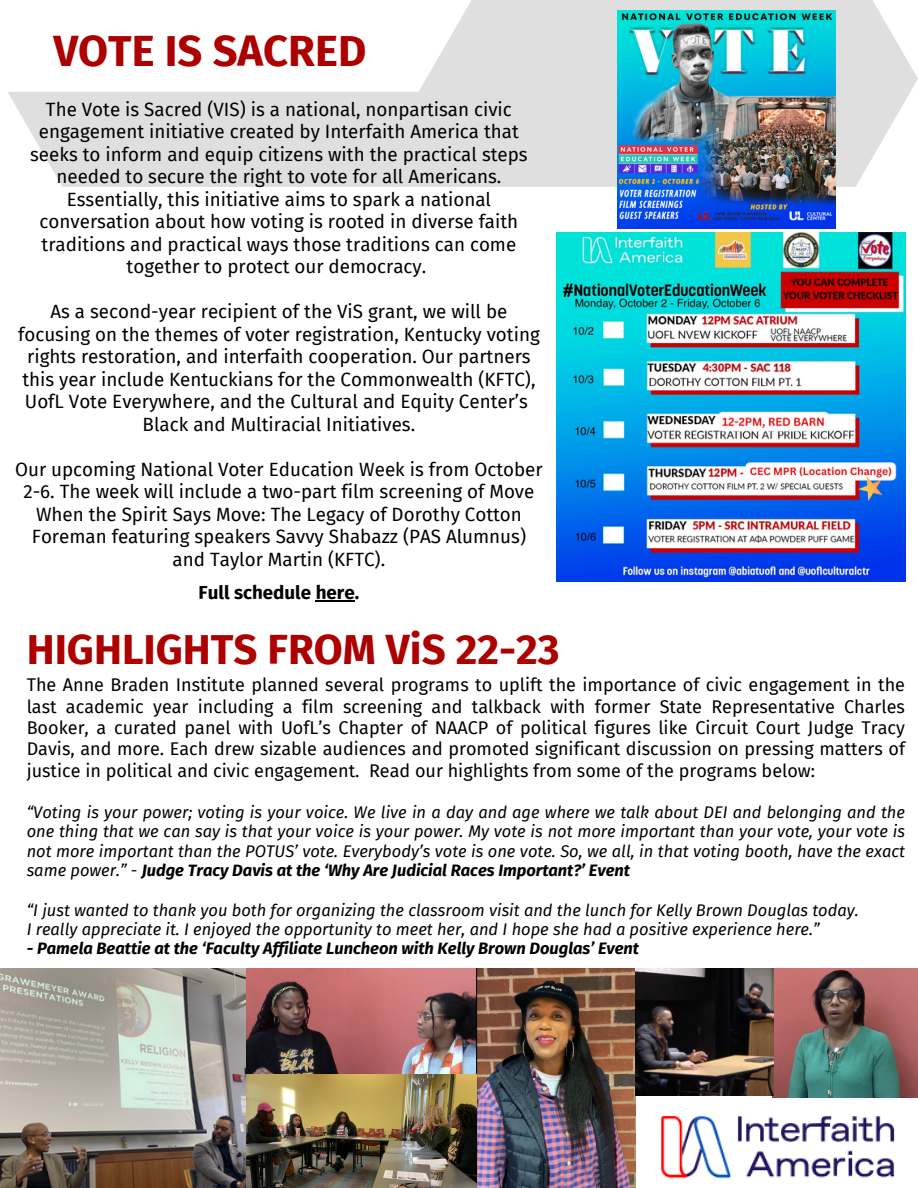
<style>
.page{position:relative;width:918px;height:1188px;background:#fff}
.page>*{position:absolute;margin:0;border:0;box-sizing:border-box;transform-origin:0 0}
.t1{font:700 43.5px "Fira Sans";color:#ad0000}
.t2{font:700 42px "Fira Sans";color:#ad0000}
.t3{font:18.75px/22.5px "Fira Sans";color:#000;text-align:center}
.t4{font:700 18.75px "Fira Sans";color:#000}
.t5{font:18px/21.3px "Fira Sans";color:#000;text-align:justify}
.t6{font:italic 16.5px/19.2px "Fira Sans";color:#000;text-align:justify}
.t7{font:italic 700 16.5px "Fira Sans";color:#000}
.s1{font-weight:700}
</style>
<div class="page">
<svg style="left:8px;top:0;width:910px;height:187px;background:#e1e1e1"></svg>
<img style="left:661px;top:1116px;width:234px;height:63px">
<div style="left:0;top:0;width:477px;height:92px;background:#fff"></div>
<img style="left:246px;top:969px;width:230px;height:105px">
<img style="left:477px;top:969px;width:158px;height:219px">
<img style="left:245px;top:1074px;width:231px;height:114px">
<img style="left:636px;top:969px;width:282px;height:128px">
<img style="left:618px;top:10px;width:218px;height:218px">
<img style="left:0;top:969px;width:245px;height:219px">
<img style="left:556px;top:233px;width:349px;height:349px">
<hr style="left:316px;top:600px;width:39px;height:2px;background:#000">
<p class="t1" style="left:53px;top:26px;width:314px">VOTE IS SACRED</p>
<p class="t3" style="left:30px;top:98px;width:499px">The Vote is Sacred (VIS) is a national, nonpartisan civic engagement initiative created by Interfaith America that seeks to inform and equip citizens with the practical steps needed to secure the right to vote for all Americans.<br>Essentially, this initiative aims to spark a national conversation about how voting is rooted in diverse faith traditions and practical ways those traditions can come together to protect our democracy.</p>
<p class="t3" style="left:18px;top:301px;width:523px">As a second-year recipient of the ViS grant, we will be focusing on the themes of voter registration, Kentucky voting rights restoration, and interfaith cooperation. Our partners this year include Kentuckians for the Commonwealth (KFTC), UofL Vote Everywhere, and the Cultural and Equity Center’s</p>
<p class="t3" style="left:143px;top:413px;width:274px">Black and Multiracial Initiatives.</p>
<p class="t3" style="left:15px;top:458px;width:529px">Our upcoming National Voter Education Week is from October 2-6. The week will include a two-part film screening of Move When the Spirit Says Move: The Legacy of Dorothy Cotton Foreman featuring speakers Savvy Shabazz (PAS Alumnus) and Taylor Martin (KFTC).</p>
<p class="t4" style="left:199px;top:581px;width:162px">Full schedule here.</p>
<p class="t2" style="left:27px;top:625px;width:535px">HIGHLIGHTS FROM ViS 22-23</p>
<p class="t5" style="left:27px;top:675px;width:880px">The Anne Braden Institute planned several programs to uplift the importance of civic engagement in the last academic year including a film screening and talkback with former State Representative Charles Booker, a curated panel with UofL’s Chapter of NAACP of political figures like Circuit Court Judge Tracy Davis, and more. Each drew sizable audiences and promoted significant discussion on pressing matters of justice in political and civic engagement. Read our highlights from some of the programs below:</p>
<p class="t6" style="left:27px;top:803px;width:880px">“Voting is your power; voting is your voice. We live in a day and age where we talk about DEI and belonging and the one thing that we can say is that your voice is your power. My vote is not more important than your vote, your vote is not more important than the POTUS’ vote. Everybody’s vote is one vote. So, we all, in that voting booth, have the exact same power.” - <span class="s1">Judge Tracy Davis at the ‘Why Are Judicial Races Important?’ Event</span></p>
<p class="t6" style="left:27px;top:901px;width:834px">“I just wanted to thank you both for organizing the classroom visit and the lunch for Kelly Brown Douglas today.</p>
<p class="t6" style="left:27px;top:920px;width:795px">I really appreciate it. I enjoyed the opportunity to meet her, and I hope she had a positive experience here.”</p>
<p class="t7" style="left:27px;top:939px;width:614px">- Pamela Beattie at the ‘Faculty Affiliate Luncheon with Kelly Brown Douglas’ Event</p>
</div>
